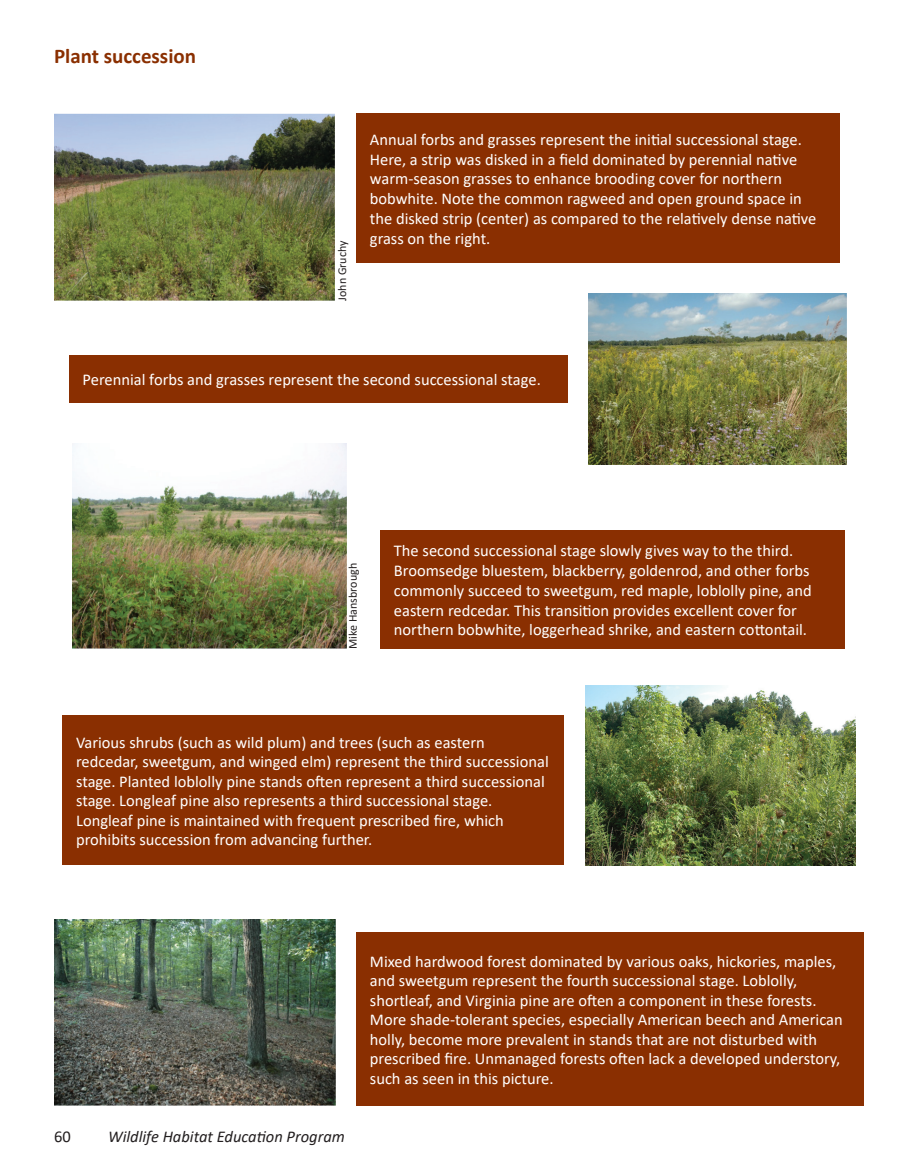
<style>
.page{position:relative;width:918px;height:1175px;background:#fff}
.page>*{position:absolute;margin:0;border:0;box-sizing:border-box;transform-origin:0 0}
.t1{font:700 21px "Calibri";color:#8a2f01}
.t2{font:16.5px/19.5px "Calibri";color:#fff}
.t3{font:italic 16.5px "Calibri";color:#231f20}
.t4{font:16.5px "Calibri";color:#231f20}
.t5{font:12px "Calibri";color:#231f20}
</style>
<div class="page">
<div style="left:356px;top:113px;width:484px;height:150px;background:#8a2f01"></div>
<img style="left:54px;top:113px;width:280px;height:188px">
<div style="left:380px;top:530px;width:465px;height:119px;background:#8a2f01"></div>
<img style="left:73px;top:444px;width:273px;height:205px">
<div style="left:356px;top:932px;width:508px;height:173px;background:#8a2f01"></div>
<img style="left:55px;top:919px;width:280px;height:186px">
<img style="left:588px;top:293px;width:258px;height:171px">
<div style="left:69px;top:355px;width:499px;height:47px;background:#8a2f01"></div>
<div style="left:63px;top:715px;width:501px;height:150px;background:#8a2f01"></div>
<img style="left:585px;top:686px;width:270px;height:179px">
<p class="t1" style="left:54px;top:41px;width:144px">Plant succession</p>
<p class="t5" style="left:334px;top:301px;width:62px;rotate:-90deg">John Gruchy</p>
<p class="t2" style="left:370px;top:129px;width:448px">Annual forbs and grasses represent the initial successional stage.<br>Here, a strip was disked in a field dominated by perennial native warm-season grasses to enhance brooding cover for northern bobwhite. Note the common ragweed and open ground space in the disked strip (center) as compared to the relatively dense native grass on the right.</p>
<p class="t2" style="left:83px;top:369px;width:460px">Perennial forbs and grasses represent the second successional stage.</p>
<p class="t5" style="left:345px;top:649px;width:87px;rotate:-90deg">Mike Hansbrough</p>
<p class="t2" style="left:394px;top:540px;width:419px">The second successional stage slowly gives way to the third.<br>Broomsedge bluestem, blackberry, goldenrod, and other forbs commonly succeed to sweetgum, red maple, loblolly pine, and eastern redcedar. This transition provides excellent cover for northern bobwhite, loggerhead shrike, and eastern cottontail.</p>
<p class="t2" style="left:76px;top:732px;width:474px">Various shrubs (such as wild plum) and trees (such as eastern redcedar, sweetgum, and winged elm) represent the third successional stage. Planted loblolly pine stands often represent a third successional stage. Longleaf pine also represents a third successional stage.<br>Longleaf pine is maintained with frequent prescribed fire, which prohibits succession from advancing further.</p>
<p class="t4" style="left:54px;top:1124px;width:18px">60</p>
<p class="t3" style="left:108px;top:1124px;width:238px">Wildlife Habitat Education Program</p>
<p class="t2" style="left:370px;top:951px;width:474px">Mixed hardwood forest dominated by various oaks, hickories, maples, and sweetgum represent the fourth successional stage. Loblolly, shortleaf, and Virginia pine are often a component in these forests.<br>More shade-tolerant species, especially American beech and American holly, become more prevalent in stands that are not disturbed with prescribed fire. Unmanaged forests often lack a developed understory, such as seen in this picture.</p>
</div>
